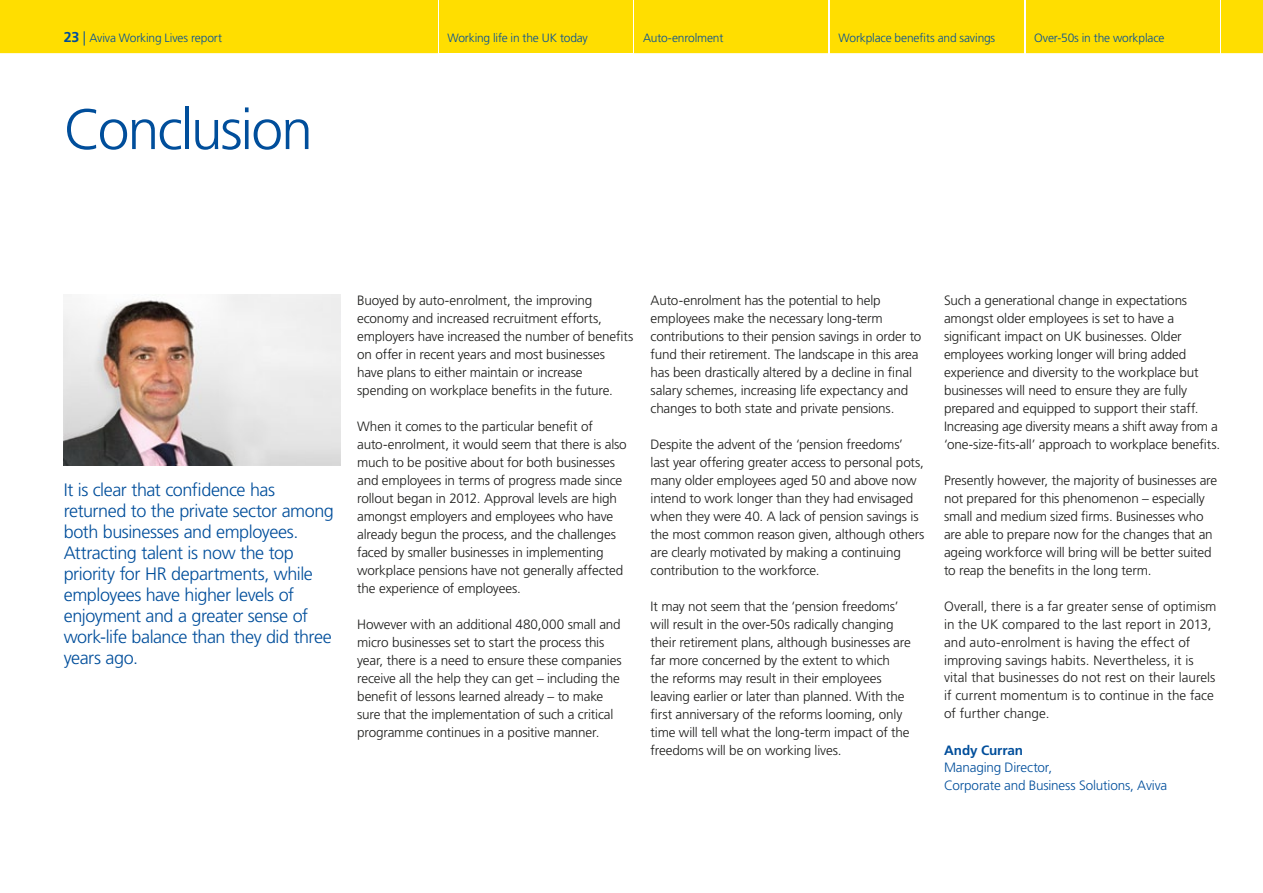
<style>
.page{position:relative;width:1263px;height:893px;background:#fff}
.page>*{position:absolute;margin:0;border:0;box-sizing:border-box;transform-origin:0 0}
.t1{font:300 57px "Frutiger LT Std";letter-spacing:-.035em;color:#004e9b}
.t2{font:300 18px/21px "Frutiger LT Std";letter-spacing:-.025em;color:#004e9b}
.t3{font:300 13.5px/18px "Frutiger LT Std";letter-spacing:-.01em;color:#1d1d1b}
.t4{font:300 13.5px/18px "Frutiger LT Std";letter-spacing:-.015em;color:#004e9b}
.t5{font:700 13.5px "Frutiger LT Std";letter-spacing:-.01em;color:#004e9b}
.t6{font:300 12px "Frutiger";letter-spacing:-.015em;color:#004e9b}
.s1{font-weight:700;font-size:14.25px}
.s2{font-size:14.25px}
</style>
<div class="page">
<div style="left:0;top:0;width:437px;height:53px;background:#ffde00"></div>
<div style="left:439px;top:0;width:194px;height:53px;background:#ffde00"></div>
<div style="left:634px;top:0;width:194px;height:53px;background:#ffde00"></div>
<div style="left:830px;top:0;width:194px;height:53px;background:#ffde00"></div>
<div style="left:1026px;top:0;width:193px;height:53px;background:#ffde00"></div>
<div style="left:1221px;top:0;width:42px;height:53px;background:#ffde00"></div>
<img style="left:64px;top:294px;width:276px;height:172px">
<p class="t6" style="left:64px;top:31px;width:160px"><span class="s1">23</span> <span class="s2">|</span> Aviva Working Lives report</p>
<p class="t6" style="left:447px;top:31px;width:142px">Working life in the UK today</p>
<p class="t6" style="left:643px;top:31px;width:82px">Auto-enrolment</p>
<p class="t6" style="left:838px;top:31px;width:158px">Workplace benefits and savings</p>
<p class="t6" style="left:1034px;top:31px;width:132px">Over-50s in the workplace</p>
<h1 class="t1" style="left:64px;top:97px;width:251px">Conclusion</h1>
<p class="t2" style="left:64px;top:480px;width:272px">It is clear that confidence has returned to the private sector among both businesses and employees.<br>Attracting talent is now the top priority for HR departments, while employees have higher levels of enjoyment and a greater sense of work-life balance than they did three years ago.</p>
<p class="t3" style="left:357px;top:291px;width:278px">Buoyed by auto-enrolment, the improving economy and increased recruitment efforts, employers have increased the number of benefits on offer in recent years and most businesses have plans to either maintain or increase spending on workplace benefits in the future.</p>
<p class="t3" style="left:357px;top:417px;width:271px">When it comes to the particular benefit of auto-enrolment, it would seem that there is also much to be positive about for both businesses and employees in terms of progress made since rollout began in 2012. Approval levels are high amongst employers and employees who have already begun the process, and the challenges faced by smaller businesses in implementing workplace pensions have not generally affected the experience of employees.</p>
<p class="t3" style="left:357px;top:615px;width:266px">However with an additional 480,000 small and micro businesses set to start the process this year, there is a need to ensure these companies receive all the help they can get – including the benefit of lessons learned already – to make sure that the implementation of such a critical programme continues in a positive manner.</p>
<p class="t3" style="left:651px;top:291px;width:272px">Auto-enrolment has the potential to help employees make the necessary long-term contributions to their pension savings in order to fund their retirement. The landscape in this area has been drastically altered by a decline in final salary schemes, increasing life expectancy and changes to both state and private pensions.</p>
<p class="t3" style="left:651px;top:435px;width:275px">Despite the advent of the ‘pension freedoms’ last year offering greater access to personal pots, many older employees aged 50 and above now intend to work longer than they had envisaged when they were 40. A lack of pension savings is the most common reason given, although others are clearly motivated by making a continuing contribution to the workforce.</p>
<p class="t3" style="left:651px;top:597px;width:262px">It may not seem that the ‘pension freedoms’ will result in the over-50s radically changing their retirement plans, although businesses are far more concerned by the extent to which the reforms may result in their employees leaving earlier or later than planned. With the first anniversary of the reforms looming, only time will tell what the long-term impact of the freedoms will be on working lives.</p>
<p class="t3" style="left:944px;top:291px;width:278px">Such a generational change in expectations amongst older employees is set to have a significant impact on UK businesses. Older employees working longer will bring added experience and diversity to the workplace but businesses will need to ensure they are fully prepared and equipped to support their staff.<br>Increasing age diversity means a shift away from a ‘one-size-fits-all’ approach to workplace benefits.</p>
<p class="t3" style="left:944px;top:471px;width:275px">Presently however, the majority of businesses are not prepared for this phenomenon – especially small and medium sized firms. Businesses who are able to prepare now for the changes that an ageing workforce will bring will be better suited to reap the benefits in the long term.</p>
<p class="t3" style="left:944px;top:597px;width:274px">Overall, there is a far greater sense of optimism in the UK compared to the last report in 2013, and auto-enrolment is having the effect of improving savings habits. Nevertheless, it is vital that businesses do not rest on their laurels if current momentum is to continue in the face of further change.</p>
<p class="t5" style="left:944px;top:742px;width:80px">Andy Curran</p>
<p class="t4" style="left:944px;top:759px;width:225px">Managing Director,<br>Corporate and Business Solutions, Aviva</p>
</div>
